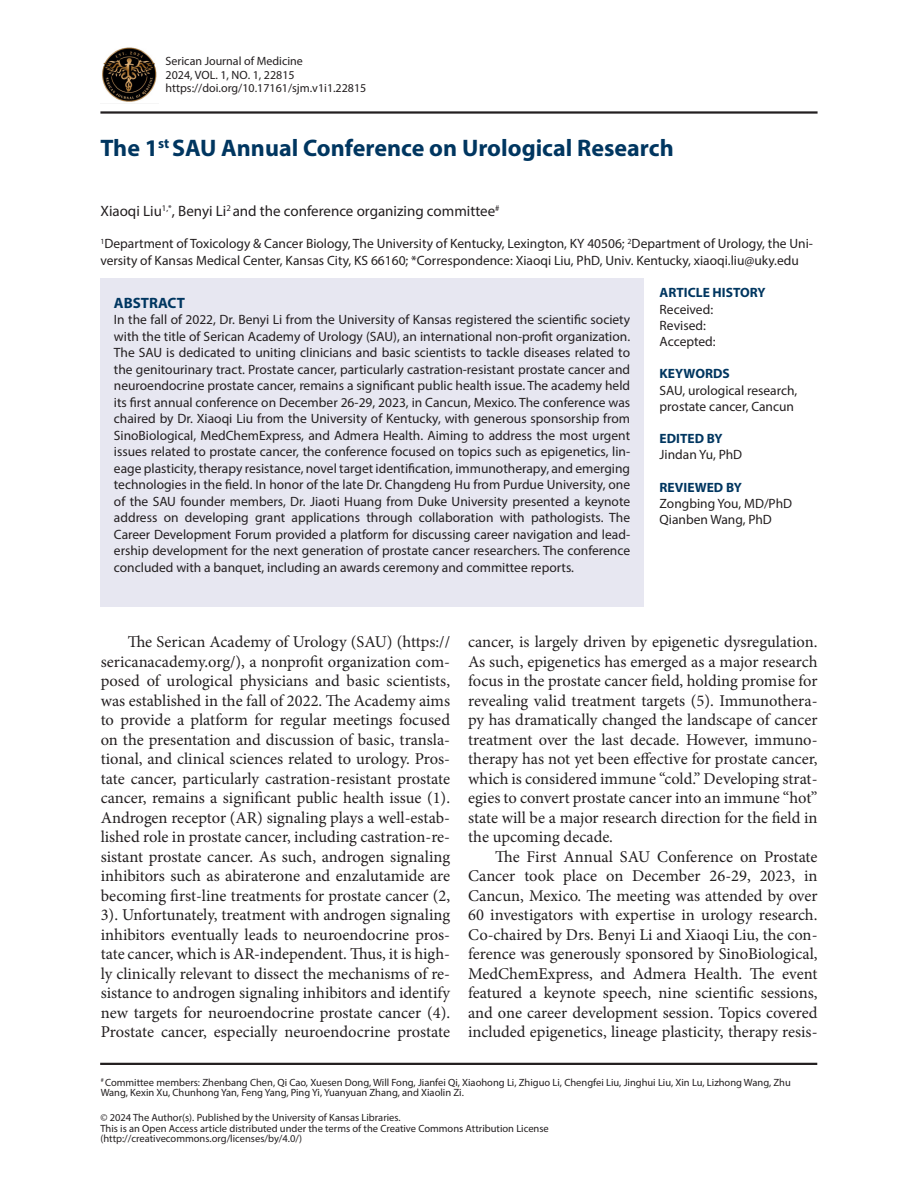
<style>
.page{position:relative;width:918px;height:1188px;background:#fff}
.page>*{position:absolute;margin:0;border:0;box-sizing:border-box;transform-origin:0 0}
.t1{font:700 24px "Myriad Pro";color:#003660}
.t2{font:16.5px/19.5px "Minion Pro";color:#231f20;text-align:justify}
.t3{font:15px "Myriad Pro";color:#231f20}
.t4{font:700 15px "Myriad Pro";color:#003660}
.t5{font:13.5px/16.5px "Myriad Pro";color:#231f20}
.t6{font:700 13.5px "Myriad Pro";color:#003660}
.t7{font:12px/13.5px "Myriad Pro";color:#231f20}
.t8{font:10.5px/10.5px "Myriad Pro";color:#231f20}
</style>
<div class="page">
<img style="left:102px;top:47px;width:55px;height:55px">
<hr style="left:100px;top:111px;width:718px;height:3px;background:#231f20">
<div style="left:100px;top:279px;width:544px;height:328px;background:#e7e7f1"></div>
<hr style="left:100px;top:1063px;width:717px;height:2px;background:#231f20">
<p class="t7" style="left:166px;top:54px;width:202px">Serican Journal of Medicine<br>2024, VOL. 1, NO. 1, 22815 https://doi.org/10.17161/sjm.v1i1.22815</p>
<p class="t1" style="left:100px;top:133px;width:575px">The 1<sup>st</sup> SAU Annual Conference on Urological Research</p>
<p class="t3" style="left:100px;top:202px;width:401px">Xiaoqi Liu<sup>1,*</sup>, Benyi Li<sup>2</sup> and the conference organizing committee<sup>#</sup></p>
<p class="t5" style="left:100px;top:236px;width:714px"><sup>1</sup>Department of Toxicology &amp; Cancer Biology, The University of Kentucky, Lexington, KY 40506; <sup>2</sup>Department of Urology, the Uni&shy;versity of Kansas Medical Center, Kansas City, KS 66160; *Correspondence: Xiaoqi Liu, PhD, Univ. Kentucky, xiaoqi.liu@uky.edu</p>
<p class="t4" style="left:114px;top:293px;width:73px">ABSTRACT</p>
<p class="t5" style="left:114px;top:311px;width:518px;text-align:justify">In the fall of 2022, Dr. Benyi Li from the University of Kansas registered the scientific society with the title of Serican Academy of Urology (SAU), an international non-profit organization.<br>The SAU is dedicated to uniting clinicians and basic scientists to tackle diseases related to the genitourinary tract. Prostate cancer, particularly castration-resistant prostate cancer and neuroendocrine prostate cancer, remains a significant public health issue. The academy held its first annual conference on December 26-29, 2023, in Cancun, Mexico. The conference was chaired by Dr. Xiaoqi Liu from the University of Kentucky, with generous sponsorship from SinoBiological, MedChemExpress, and Admera Health. Aiming to address the most urgent issues related to prostate cancer, the conference focused on topics such as epigenetics, lin&shy;eage plasticity, therapy resistance, novel target identification, immunotherapy, and emerging technologies in the field. In honor of the late Dr. Changdeng Hu from Purdue University, one of the SAU founder members, Dr. Jiaoti Huang from Duke University presented a keynote address on developing grant applications through collaboration with pathologists. The Career Development Forum provided a platform for discussing career navigation and lead&shy;ership development for the next generation of prostate cancer researchers. The conference concluded with a banquet, including an awards ceremony and committee reports.</p>
<p class="t6" style="left:660px;top:284px;width:107px">ARTICLE HISTORY</p>
<p class="t5" style="left:660px;top:301px;width:55px">Received:</p>
<p class="t5" style="left:660px;top:317px;width:48px">Revised:</p>
<p class="t5" style="left:660px;top:333px;width:58px">Accepted:</p>
<p class="t6" style="left:660px;top:365px;width:72px">KEYWORDS</p>
<p class="t5" style="left:660px;top:382px;width:139px">SAU, urological research, prostate cancer, Cancun</p>
<p class="t6" style="left:660px;top:430px;width:65px">EDITED BY</p>
<p class="t5" style="left:660px;top:446px;width:84px">Jindan Yu, PhD</p>
<p class="t6" style="left:660px;top:479px;width:84px">REVIEWED BY</p>
<p class="t5" style="left:660px;top:495px;width:134px">Zongbing You, MD/PhD</p>
<p class="t5" style="left:660px;top:511px;width:114px">Qianben Wang, PhD</p>
<p class="t2" style="left:101px;top:632px;width:351px;text-indent:27px">The Serican Academy of Urology (SAU) (https:// sericanacademy.org/), a nonprofit organization com&shy;posed of urological physicians and basic scientists, was established in the fall of 2022. The Academy aims to provide a platform for regular meetings focused on the presentation and discussion of basic, transla&shy;tional, and clinical sciences related to urology. Pros&shy;tate cancer, particularly castration-resistant prostate cancer, remains a significant public health issue (1).<br>Androgen receptor (AR) signaling plays a well-estab&shy;lished role in prostate cancer, including castration-re&shy;sistant prostate cancer. As such, androgen signaling inhibitors such as abiraterone and enzalutamide are becoming first-line treatments for prostate cancer (2, 3). Unfortunately, treatment with androgen signaling inhibitors eventually leads to neuroendocrine pros&shy;tate cancer, which is AR-independent. Thus, it is high&shy;ly clinically relevant to dissect the mechanisms of re&shy;sistance to androgen signaling inhibitors and identify new targets for neuroendocrine prostate cancer (4).<br>Prostate cancer, especially neuroendocrine prostate</p>
<p class="t2" style="left:468px;top:632px;width:351px">cancer, is largely driven by epigenetic dysregulation.<br>As such, epigenetics has emerged as a major research focus in the prostate cancer field, holding promise for revealing valid treatment targets (5). Immunothera&shy;py has dramatically changed the landscape of cancer treatment over the last decade. However, immuno&shy;therapy has not yet been effective for prostate cancer, which is considered immune “cold.” Developing strat&shy;egies to convert prostate cancer into an immune “hot” state will be a major research direction for the field in the upcoming decade.</p>
<p class="t2" style="left:468px;top:847px;width:351px;text-indent:27px">The First Annual SAU Conference on Prostate Cancer took place on December 26-29, 2023, in Cancun, Mexico. The meeting was attended by over 60 investigators with expertise in urology research.<br>Co-chaired by Drs. Benyi Li and Xiaoqi Liu, the con&shy;ference was generously sponsored by SinoBiological, MedChemExpress, and Admera Health. The event featured a keynote speech, nine scientific sessions, and one career development session. Topics covered included epigenetics, lineage plasticity, therapy resis-</p>
<p class="t8" style="left:101px;top:1077px;width:692px"><sup>#</sup> Committee members: Zhenbang Chen, Qi Cao, Xuesen Dong, Will Fong, Jianfei Qi, Xiaohong Li, Zhiguo Li, Chengfei Liu, Jinghui Liu, Xin Lu, Lizhong Wang, Zhu<br>Wang, Kexin Xu, Chunhong Yan, Feng Yang, Ping Yi, Yuanyuan Zhang, and Xiaolin Zi.</p>
<p class="t8" style="left:100px;top:1112px;width:450px">© 2024 The Author(s). Published by the University of Kansas Libraries.<br>This is an Open Access article distributed under the terms of the Creative Commons Attribution License (http://creativecommons.org/licenses/by/4.0/)</p>
</div>
